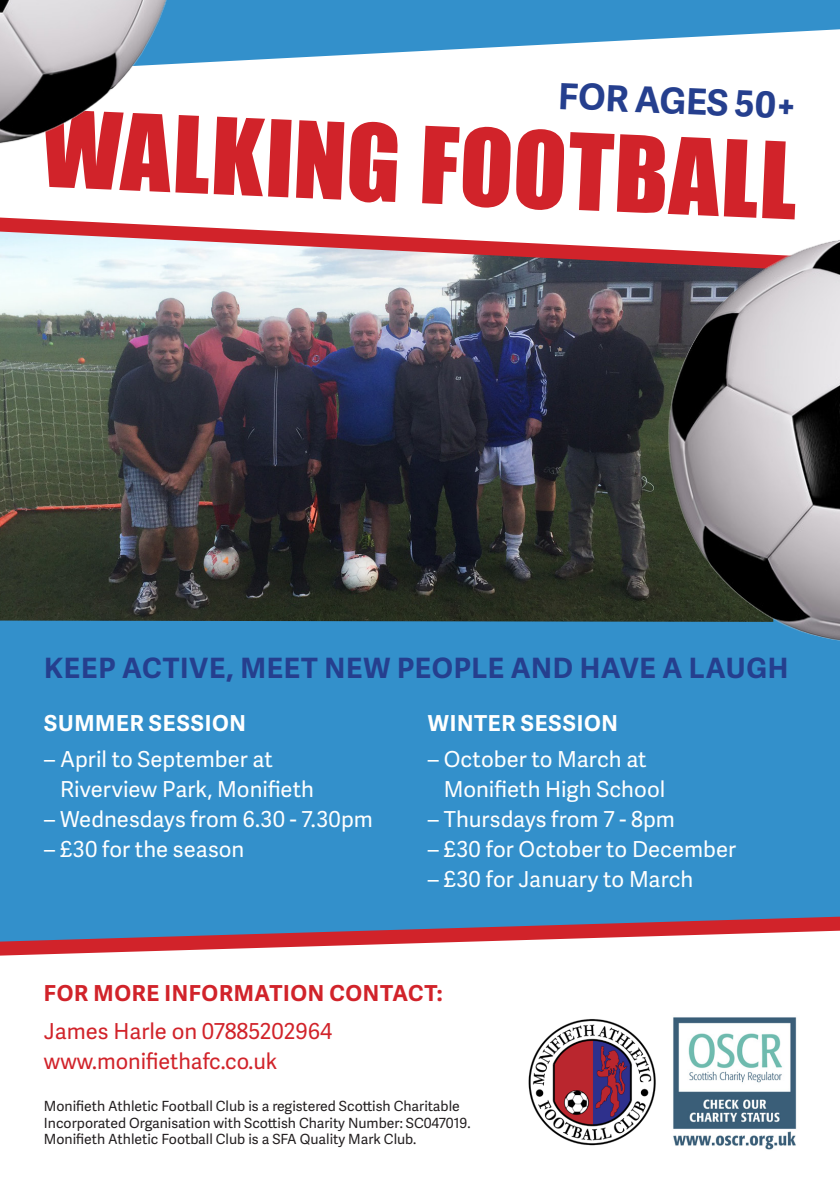
<style>
.page{position:relative;width:840px;height:1191px;background:#fff}
.page>*{position:absolute;margin:0;border:0;box-sizing:border-box;transform-origin:0 0}
.t1{font:98px "Impact";color:#d1232a}
.t2{font:700 36px "Adelle Sans";color:#253f8e}
.t3{font:700 28px "Adelle Sans";letter-spacing:.025em;color:#253f8e}
.t4{font:22px/30px "Adelle Sans";color:#fff}
.t5{font:22px "Adelle Sans";color:#d1232a}
.t6{font:700 22px "Adelle Sans";letter-spacing:.035em;color:#fff}
.t7{font:700 22px "Adelle Sans";letter-spacing:.03em;color:#d1232a}
.t8{font:14px/16.8px "Adelle Sans";color:#231f20}
</style>
<div class="page">
<div style="left:0;top:0;width:839px;height:909px;background:#3390cb"></div>
<img style="left:0;top:280px;width:658px;height:342px">
<svg style="left:0;top:29px;width:839px;height:180px"></svg>
<svg style="left:0;top:209px;width:658px;height:71px"></svg>
<svg style="left:0;top:909px;width:839px;height:47px"></svg>
<img style="left:658px;top:206px;width:181px;height:465px">
<img style="left:673px;top:1017px;width:124px;height:133px">
<img style="left:528px;top:1019px;width:128px;height:126px">
<img style="left:0;top:0;width:217px;height:173px">
<p class="t2" style="left:559px;top:70px;width:240px;rotate:2deg">FOR AGES 50+</p>
<p class="t1" style="left:44px;top:75px;width:756px;rotate:2deg">WALKING FOOTBALL</p>
<p class="t3" style="left:44px;top:647px;width:745px">KEEP ACTIVE, MEET NEW PEOPLE AND HAVE A LAUGH</p>
<p class="t6" style="left:44px;top:707px;width:203px">SUMMER SESSION</p>
<p class="t4" style="left:60px;top:743px;width:255px;text-indent:-16px">– April to September at<br>Riverview Park, Monifieth</p>
<p class="t4" style="left:44px;top:803px;width:330px">– Wednesdays from 6.30 - 7.30pm</p>
<p class="t4" style="left:44px;top:833px;width:201px">– £30 for the season</p>
<p class="t6" style="left:427px;top:707px;width:191px">WINTER SESSION</p>
<p class="t4" style="left:443px;top:743px;width:223px;text-indent:-16px">– October to March at<br>Monifieth High School</p>
<p class="t4" style="left:427px;top:803px;width:248px">– Thursdays from 7 - 8pm</p>
<p class="t4" style="left:427px;top:833px;width:309px">– £30 for October to December</p>
<p class="t4" style="left:427px;top:863px;width:267px">– £30 for January to March</p>
<p class="t7" style="left:44px;top:977px;width:400px">FOR MORE INFORMATION CONTACT:</p>
<p class="t5" style="left:44px;top:1015px;width:290px">James Harle on 07885202964</p>
<p class="t5" style="left:44px;top:1045px;width:235px">www.monifiethafc.co.uk</p>
<p class="t8" style="left:44px;top:1096px;width:428px">Monifieth Athletic Football Club is a registered Scottish Charitable<br>Incorporated Organisation with Scottish Charity Number: SC047019.</p>
<p class="t8" style="left:44px;top:1130px;width:373px">Monifieth Athletic Football Club is a SFA Quality Mark Club.</p>
</div>
